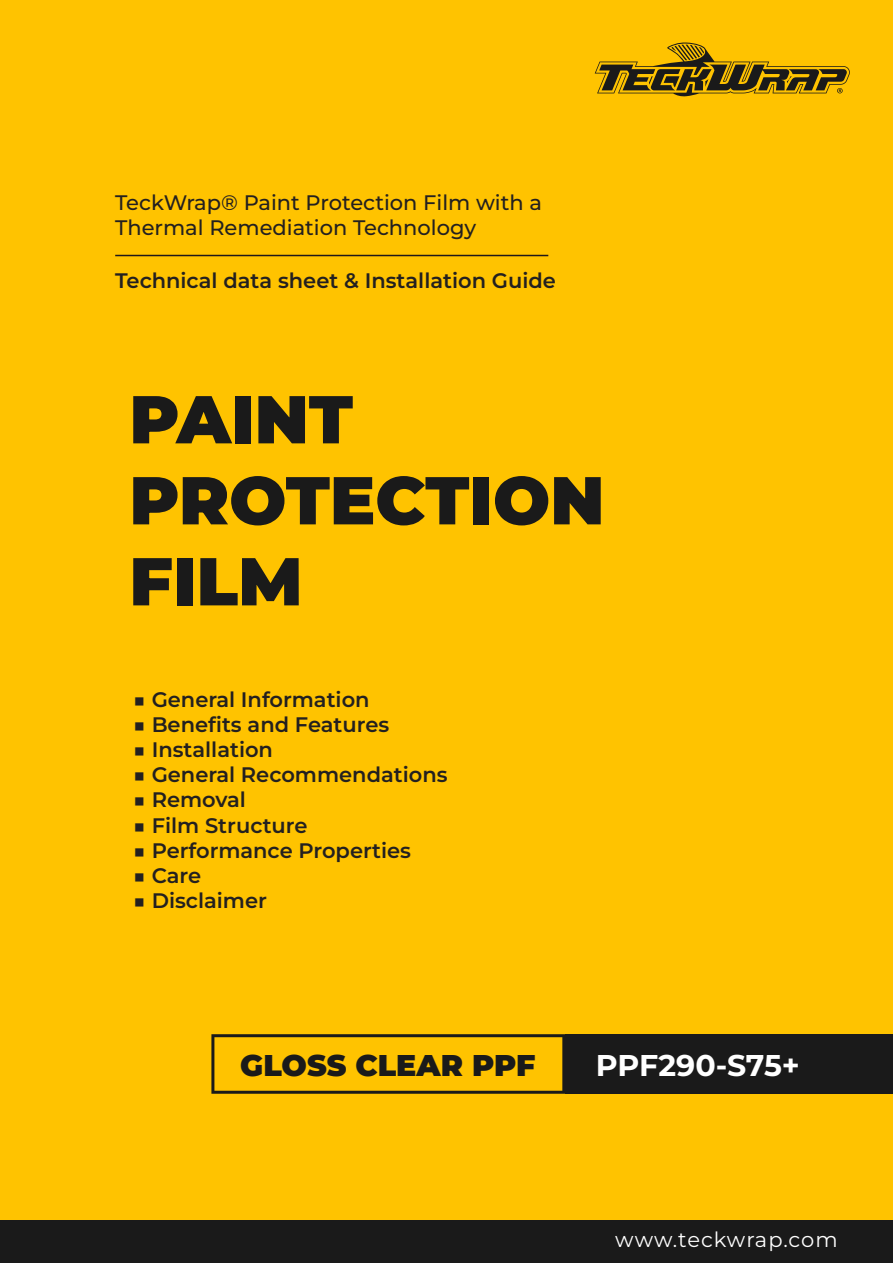
<style>
.page{position:relative;width:893px;height:1263px;background:#fff}
.page>*{position:absolute;margin:0;border:0;box-sizing:border-box;transform-origin:0 0}
.t1{font:900 67.5px/81px "Montserrat";color:#1a1a1a}
.t2{font:900 30px "Montserrat";color:#1a1a1a}
.t3{font:700 30px "Montserrat";letter-spacing:-.01em;color:#fff}
.t4{font:600 21px "Montserrat";color:#232020}
.t5{font:500 21px/25.2px "Montserrat";color:#232020}
.t6{font:21px "Montserrat";letter-spacing:.045em;color:#fff}
</style>
<div class="page">
<div style="left:0;top:0;width:893px;height:1220px;background:#ffc300"></div>
<div style="left:0;top:1220px;width:893px;height:43px;background:#1a1a1a"></div>
<div style="left:565px;top:1034px;width:328px;height:60px;background:#1a1a1a"></div>
<hr style="left:115px;top:255px;width:433px;height:1px;background:#1e1819">
<svg style="left:595px;top:42px;width:255px;height:55px"></svg>
<svg style="left:211px;top:1034px;width:354px;height:60px"></svg>
<p class="t5" style="left:115px;top:189px;width:428px">TeckWrap® Paint Protection Film with a<br>Thermal Remediation Technology</p>
<p class="t4" style="left:115px;top:266px;width:442px">Technical data sheet &amp; Installation Guide</p>
<h1 class="t1" style="left:129px;top:377px;width:477px">PAINT<br>PROTECTION<br>FILM</h1>
<p class="t4" style="left:133px;top:685px;width:238px">■ General Information</p>
<p class="t4" style="left:133px;top:710px;width:257px">■ Benefits and Features</p>
<p class="t4" style="left:133px;top:735px;width:141px">■ Installation</p>
<p class="t4" style="left:133px;top:761px;width:316px">■ General Recommendations</p>
<p class="t4" style="left:133px;top:786px;width:114px">■ Removal</p>
<p class="t4" style="left:133px;top:811px;width:176px">■ Film Structure</p>
<p class="t4" style="left:133px;top:836px;width:279px">■ Performance Properties</p>
<p class="t4" style="left:133px;top:861px;width:69px">■ Care</p>
<p class="t4" style="left:133px;top:887px;width:135px">■ Disclaimer</p>
<h2 class="t2" style="left:240px;top:1045px;width:296px">GLOSS CLEAR PPF</h2>
<h2 class="t3" style="left:596px;top:1045px;width:205px">PPF290-S75+</h2>
<p class="t6" style="left:615px;top:1226px;width:224px">www.teckwrap.com</p>
</div>
